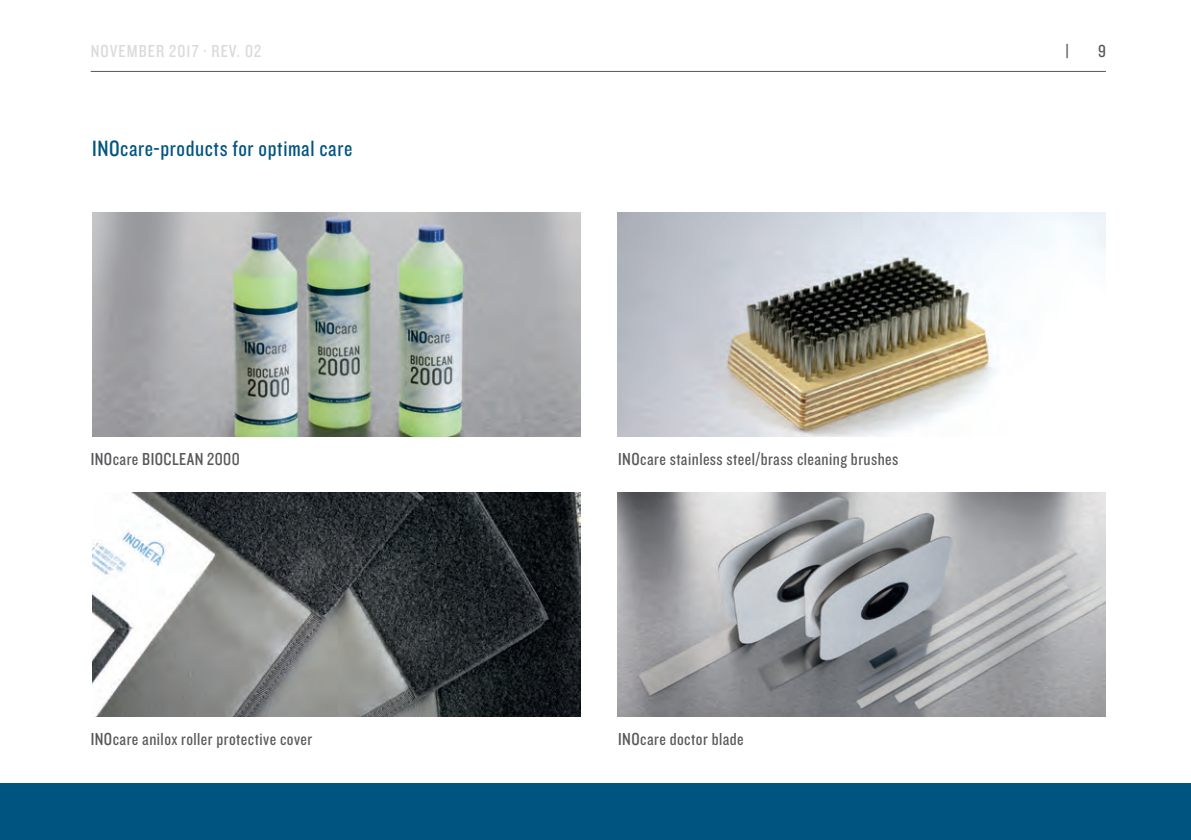
<style>
.page{position:relative;width:1191px;height:840px;background:#fff}
.page>*{position:absolute;margin:0;border:0;box-sizing:border-box;transform-origin:0 0}
.t1{font:23px "Knockout 29 Junior Ltweight";letter-spacing:.025em;color:#005480}
.t2{font:18px "Knockout 29 Junior Ltweight";letter-spacing:.025em;color:#57585a}
.t3{font:18px "Knockout 29 Junior Ltweight";letter-spacing:.06em;color:#d9dadc}
.t4{font:18px "Knockout 30 Junior Welterwt";color:#57585a}
</style>
<div class="page">
<div style="left:0;top:782px;width:1191px;height:57px;background:#005480"></div>
<hr style="left:91px;top:71px;width:1015px;height:1px;background:#57585a">
<img style="left:617px;top:212px;width:489px;height:224px">
<img style="left:92px;top:212px;width:488px;height:224px">
<img style="left:617px;top:492px;width:489px;height:224px">
<img style="left:92px;top:492px;width:488px;height:224px">
<p class="t3" style="left:91px;top:39px;width:172px">NOVEMBER 2017 · REV. 02</p>
<p class="t4" style="left:1065px;top:39px;width:5px">|</p>
<p class="t2" style="left:1098px;top:39px;width:9px">9</p>
<p class="t1" style="left:92px;top:134px;width:262px">INOcare-products for optimal care</p>
<p class="t2" style="left:91px;top:446px;width:150px">INOcare BIOCLEAN 2000</p>
<p class="t2" style="left:91px;top:726px;width:223px">INOcare anilox roller protective cover</p>
<p class="t2" style="left:618px;top:446px;width:282px">INOcare stainless steel/brass cleaning brushes</p>
<p class="t2" style="left:618px;top:726px;width:127px">INOcare doctor blade</p>
</div>
